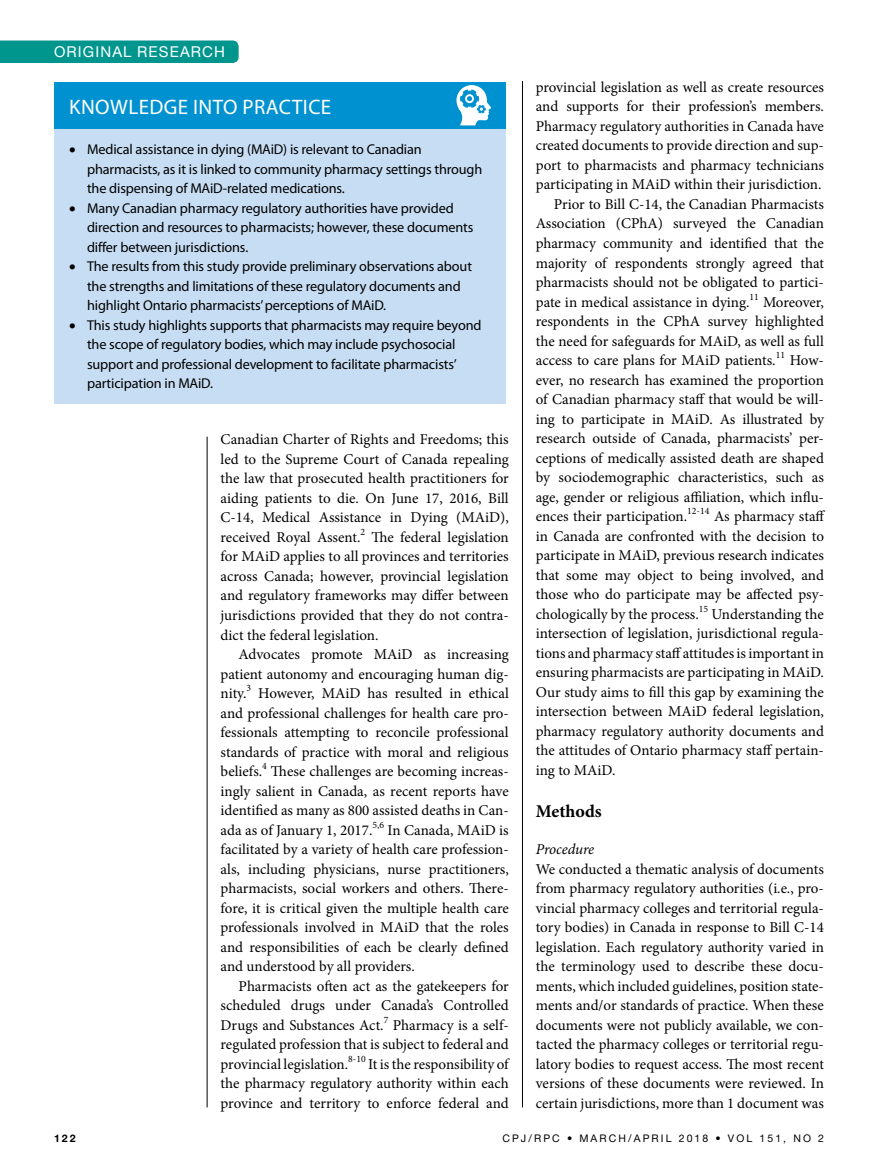
<style>
.page{position:relative;width:878px;height:1175px;background:#fff}
.page>*{position:absolute;margin:0;border:0;box-sizing:border-box;transform-origin:0 0}
.t1{font:21px "Myriad Pro";letter-spacing:.02em;color:#fff}
.t2{font:700 18px "Minion Pro";color:#000}
.t3{font:15px/19.5px "Minion Pro";color:#000;text-align:justify}
.t4{font:15px "Helvetica Neue LT Std";letter-spacing:.075em;color:#fff}
.t5{font:italic 15px "Minion Pro";letter-spacing:-.01em;color:#000}
.t6{font:14.25px/19.5px "Myriad Pro";letter-spacing:-.01em;color:#000}
.t7{font:10.5px "Helvetica Neue LT Std";letter-spacing:.2em;color:#000}
.t8{font:700 10.5px "Helvetica Neue LT Std";color:#000}
.t9{font:9.75px "Minion Pro";color:#000}
</style>
<div class="page">
<hr style="left:522px;top:81px;width:1px;height:1026px;background:#000">
<div style="left:0;top:40px;width:238px;height:23px;background:#00968e"></div>
<hr style="left:207px;top:436px;width:1px;height:671px;background:#000">
<div style="left:54px;top:82px;width:452px;height:47px;background:#0091d1"></div>
<div style="left:54px;top:129px;width:452px;height:274px;background:#c7ddf3"></div>
<svg style="left:456px;top:85px;width:35px;height:40px"></svg>
<p class="t4" style="left:54px;top:43px;width:172px">ORIGINAL RESEARCH</p>
<h1 class="t1" style="left:69px;top:94px;width:28px">Know</h1>
<h1 class="t1" style="left:128px;top:94px;width:204px">ledge Into Practice</h1>
<p class="t6" style="left:87px;top:140px;width:397px;text-indent:-18px">• Medical assistance in dying (MAiD) is relevant to Canadian pharmacists, as it is linked to community pharmacy settings through the dispensing of MAiD-related medications.</p>
<p class="t6" style="left:87px;top:198px;width:388px;text-indent:-18px">• Many Canadian pharmacy regulatory authorities have provided direction and resources to pharmacists; however, these documents differ between jurisdictions.</p>
<p class="t6" style="left:87px;top:257px;width:386px;text-indent:-18px">• The results from this study provide preliminary observations about the strengths and limitations of these regulatory documents and highlight Ontario pharmacists’ perceptions of MAiD.</p>
<p class="t6" style="left:87px;top:315px;width:396px;text-indent:-18px">• This study highlights supports that pharmacists may require beyond the scope of regulatory bodies, which may include psychosocial support and professional development to facilitate pharmacists’ participation in MAiD.</p>
<p class="t3" style="left:220px;top:430px;width:290px">Canadian Charter of Rights and Freedoms; this led to the Supreme Court of Canada repealing the law that prosecuted health practitioners for aiding patients to die. On June 17, 2016, Bill C-14, Medical Assistance in Dying (MAiD), received Royal Assent.</p>
<p class="t9" style="left:360px;top:525px;width:6px">2</p>
<p class="t3" style="left:221px;top:527px;width:290px;text-indent:151px">The federal legislation for MAiD applies to all provinces and territories across Canada; however, provincial legislation and regulatory frameworks may differ between jurisdictions provided that they do not contra&shy;dict the federal legislation.</p>
<p class="t3" style="left:221px;top:644px;width:290px;text-indent:18px">Advocates promote MAiD as increasing patient autonomy and encouraging human dig&shy;nity.</p>
<p class="t9" style="left:246px;top:681px;width:6px">3</p>
<p class="t3" style="left:220px;top:683px;width:290px;text-indent:38px">However, MAiD has resulted in ethical and professional challenges for health care pro&shy;fessionals attempting to reconcile professional standards of practice with moral and religious beliefs.</p>
<p class="t9" style="left:262px;top:759px;width:6px">4</p>
<p class="t3" style="left:220px;top:761px;width:290px;text-indent:50px">These challenges are becoming increas&shy;ingly salient in Canada, as recent reports have identified as many as 800 assisted deaths in Can&shy;ada as of January 1, 2017.</p>
<p class="t9" style="left:372px;top:818px;width:13px">5,6</p>
<p class="t3" style="left:220px;top:820px;width:290px;text-indent:167px">In Canada, MAiD is facilitated by a variety of health care profession&shy;als, including physicians, nurse practitioners, pharmacists, social workers and others. There&shy;fore, it is critical given the multiple health care professionals involved in MAiD that the roles and responsibilities of each be clearly defined and understood by all providers.</p>
<p class="t3" style="left:220px;top:976px;width:289px;text-indent:18px">Pharmacists often act as the gatekeepers for scheduled drugs under Canada’s Controlled Drugs and Substances Act.</p>
<p class="t9" style="left:384px;top:1013px;width:6px">7</p>
<p class="t3" style="left:220px;top:1015px;width:290px;text-indent:172px">Pharmacy is a self&shy;regulated profession that is subject to federal and provincial legislation.</p>
<p class="t9" style="left:348px;top:1052px;width:19px">8-10</p>
<p class="t3" style="left:220px;top:1054px;width:290px;text-indent:148px">It is the responsibility of the pharmacy regulatory authority within each province and territory to enforce federal and</p>
<p class="t3" style="left:535px;top:77px;width:290px">provincial legislation as well as create resources</p>
<p class="t3" style="left:535px;top:97px;width:290px">and supports for their profession’s members.</p>
<p class="t3" style="left:535px;top:116px;width:289px">Pharmacy regulatory authorities in Canada have</p>
<p class="t3" style="left:535px;top:136px;width:290px">created documents to provide direction and sup-</p>
<p class="t3" style="left:535px;top:155px;width:290px">port to pharmacists and pharmacy technicians</p>
<p class="t3" style="left:535px;top:175px;width:287px">participating in MAiD within their jurisdiction.</p>
<p class="t3" style="left:553px;top:194px;width:272px">Prior to Bill C-14, the Canadian Pharmacists</p>
<p class="t3" style="left:535px;top:214px;width:289px">Association (CPhA) surveyed the Canadian</p>
<p class="t3" style="left:535px;top:233px;width:289px">pharmacy community and identified that the</p>
<p class="t3" style="left:535px;top:253px;width:289px">majority of respondents strongly agreed that</p>
<p class="t3" style="left:535px;top:272px;width:290px">pharmacists should not be obligated to partici-</p>
<p class="t3" style="left:535px;top:292px;width:289px">pate in medical assistance in dying.<sup>11</sup> Moreover,</p>
<p class="t3" style="left:536px;top:311px;width:289px">respondents in the CPhA survey highlighted</p>
<p class="t3" style="left:536px;top:331px;width:289px">the need for safeguards for MAiD, as well as full</p>
<p class="t3" style="left:536px;top:350px;width:241px">access to care plans for MAiD patients.</p>
<p class="t9" style="left:775px;top:349px;width:11px">11</p>
<p class="t3" style="left:535px;top:350px;width:290px;text-indent:254px">How&shy;ever, no research has examined the proportion of Canadian pharmacy staff that would be will&shy;ing to participate in MAiD. As illustrated by research outside of Canada, pharmacists’ per&shy;ceptions of medically assisted death are shaped by sociodemographic characteristics, such as age, gender or religious affiliation, which influ&shy;ences their participation.</p>
<p class="t9" style="left:687px;top:505px;width:24px">12-14</p>
<p class="t3" style="left:535px;top:506px;width:291px;text-indent:178px">As pharmacy staff in Canada are confronted with the decision to participate in MAiD, previous research indicates that some may object to being involved, and those who do participate may be affected psy&shy;chologically by the process.</p>
<p class="t9" style="left:698px;top:602px;width:11px">15</p>
<p class="t3" style="left:536px;top:604px;width:290px;text-indent:176px">Understanding the intersection of legislation, jurisdictional regula&shy;tions and pharmacy staff attitudes is important in ensuring pharmacists are participating in MAiD.<br>Our study aims to fill this gap by examining the intersection between MAiD federal legislation, pharmacy regulatory authority documents and the attitudes of Ontario pharmacy staff pertain&shy;ing to MAiD.</p>
<p class="t2" style="left:536px;top:798px;width:67px">Methods</p>
<p class="t5" style="left:536px;top:839px;width:60px">Procedure</p>
<p class="t3" style="left:536px;top:859px;width:290px">We conducted a thematic analysis of documents from pharmacy regulatory authorities (i.e., pro&shy;vincial pharmacy colleges and territorial regula&shy;tory bodies) in Canada in response to Bill C-14 legislation. Each regulatory authority varied in the terminology used to describe these docu&shy;ments, which included guidelines, position state&shy;ments and/or standards of practice. When these documents were not publicly available, we con&shy;tacted the pharmacy colleges or territorial regu&shy;latory bodies to request access. The most recent versions of these documents were reviewed. In certain jurisdictions, more than 1 document was</p>
<p class="t8" style="left:54px;top:1131px;width:23px">122</p>
<p class="t7" style="left:502px;top:1132px;width:323px">CPJ/RPC • MARCH/APRIL 2018 • VOL 151, NO 2</p>
</div>
